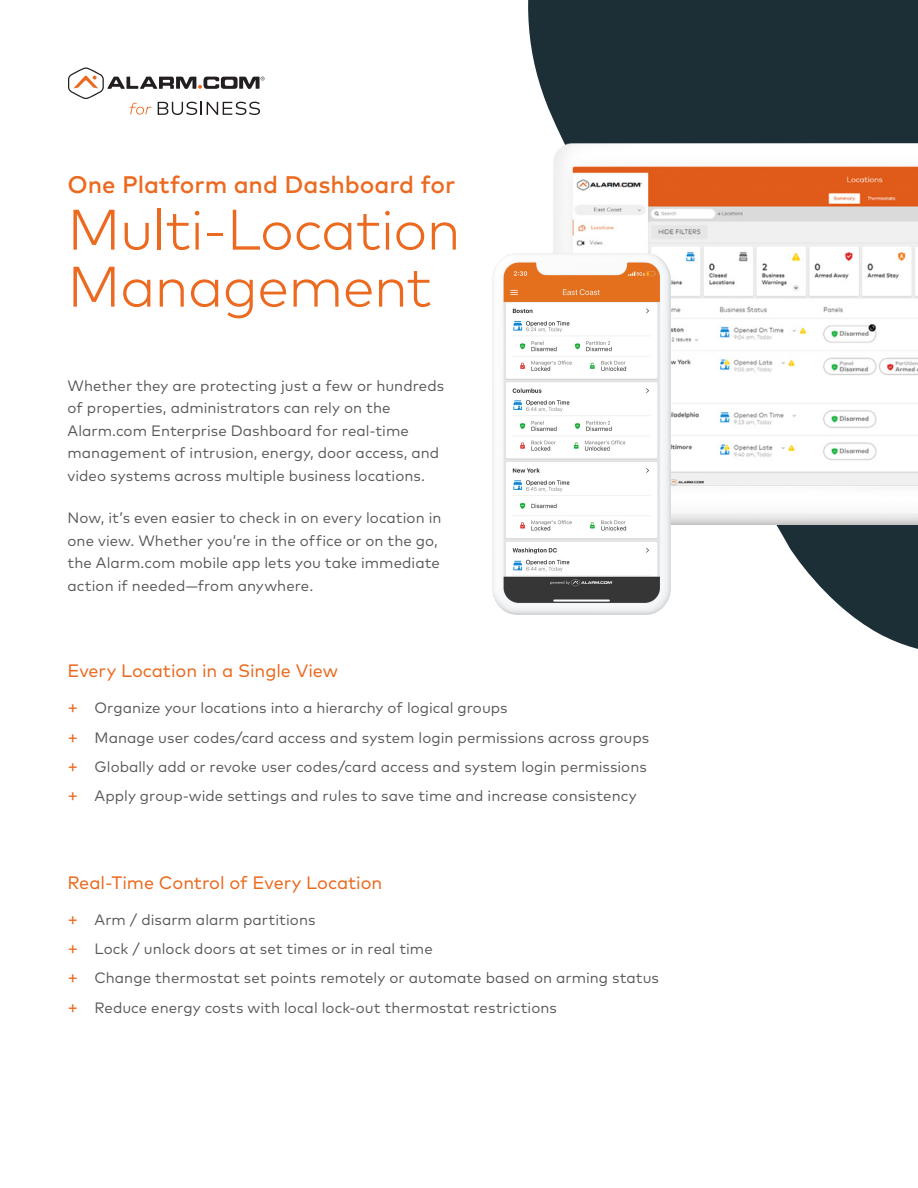
<style>
.page{position:relative;width:918px;height:1188px;background:#fff}
.page>*{position:absolute;margin:0;border:0;box-sizing:border-box;transform-origin:0 0}
.Headline{font:300 57px/57px "Mark Pro";letter-spacing:-.015em;color:#ec6a20}
.Pre-Healine{font:500 24px "Mark Pro";letter-spacing:-.005em;color:#ec6a20}
.Subtitle_H3{font:18px "Mark Pro";letter-spacing:-.005em;color:#ec6a20}
.Lead-in_Body{font:15px/22.5px "Mark Pro";letter-spacing:.005em;color:#57585a}
.s1{font-size:18px;color:#ec6a20}
</style>
<div class="page">
<svg style="left:527px;top:0;width:391px;height:649px;fill:#1c2f37"></svg>
<svg style="left:68px;top:68px;width:197px;height:47px"></svg>
<img style="left:527px;top:144px;width:391px;height:381px">
<img style="left:492px;top:253px;width:179px;height:361px">
<p class="Pre-Healine" style="left:68px;top:166px;width:389px">One Platform and Dashboard for</p>
<p class="Headline" style="left:68px;top:197px;width:395px">Multi-Location<br>Management</p>
<p class="Lead-in_Body" style="left:68px;top:373px;width:378px">Whether they are protecting just a few or hundreds of properties, administrators can rely on the Alarm.com Enterprise Dashboard for real-time management of intrusion, energy, door access, and video systems across multiple business locations.</p>
<p class="Lead-in_Body" style="left:68px;top:506px;width:375px">Now, it’s even easier to check in on every location in one view. Whether you’re in the office or on the go, the Alarm.com mobile app lets you take immediate action if needed—from anywhere.</p>
<p class="Subtitle_H3" style="left:68px;top:657px;width:272px">Every Location in a Single View</p>
<p class="Lead-in_Body" style="left:68px;top:696px;width:442px"><span class="s1">+</span> Organize your locations into a hierarchy of logical groups</p>
<p class="Lead-in_Body" style="left:68px;top:725px;width:583px"><span class="s1">+</span> Manage user codes/card access and system login permissions across groups</p>
<p class="Lead-in_Body" style="left:68px;top:754px;width:581px"><span class="s1">+</span> Globally add or revoke user codes/card access and system login permissions</p>
<p class="Lead-in_Body" style="left:68px;top:783px;width:571px"><span class="s1">+</span> Apply group-wide settings and rules to save time and increase consistency</p>
<p class="Subtitle_H3" style="left:68px;top:869px;width:316px">Real-Time Control of Every Location</p>
<p class="Lead-in_Body" style="left:68px;top:907px;width:249px"><span class="s1">+</span> Arm / disarm alarm partitions</p>
<p class="Lead-in_Body" style="left:68px;top:936px;width:367px"><span class="s1">+</span> Lock / unlock doors at set times or in real time</p>
<p class="Lead-in_Body" style="left:68px;top:966px;width:593px"><span class="s1">+</span> Change thermostat set points remotely or automate based on arming status</p>
<p class="Lead-in_Body" style="left:68px;top:995px;width:491px"><span class="s1">+</span> Reduce energy costs with local lock-out thermostat restrictions</p>
</div>
